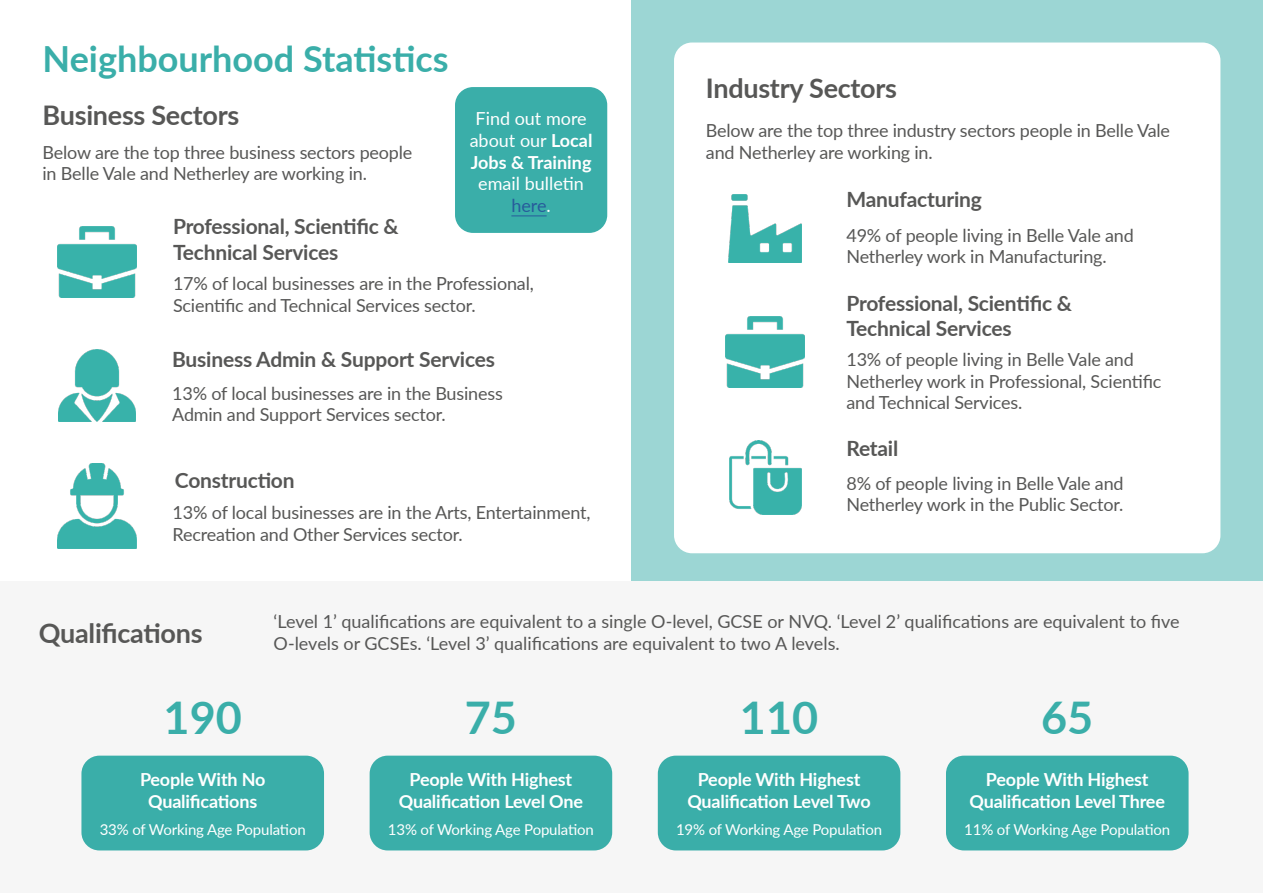
<style>
.page{position:relative;width:1263px;height:893px;background:#fff}
.page>*{position:absolute;margin:0;border:0;box-sizing:border-box;transform-origin:0 0}
.t1{font:700 45px "Lato";color:#3aaea9}
.t2{font:700 36px "Lato";color:#3aaea9}
.t3{font:700 27px "Lato";letter-spacing:-.01em;color:#575756}
.t4{font:700 21px/25.2px "Lato";letter-spacing:-.01em;color:#575756}
.t5{font:18px/21.6px "Lato";letter-spacing:-.01em;color:#575756}
.t6{font:700 18px/21.6px "Lato";letter-spacing:-.01em;color:#fff;text-align:center}
.t7{font:18px/21.6px "Lato";color:#fff;text-align:center}
.t8{font:15px "Lato";letter-spacing:-.01em;color:#fff}
.s1{font-weight:700}
.s2{color:#275b9b}
</style>
<div class="page">
<div style="left:631px;top:0;width:632px;height:582px;background:#9cd6d4"></div>
<div style="left:674px;top:43px;width:546px;height:510px;background:#fff;border-radius:18px"></div>
<img style="left:725px;top:316px;width:79px;height:71px">
<img style="left:728px;top:194px;width:73px;height:69px">
<img style="left:59px;top:350px;width:76px;height:71px">
<div style="left:0;top:582px;width:1263px;height:311px;background:#f6f6f6"></div>
<div style="left:81px;top:756px;width:243px;height:94px;background:#3aaea9;border-radius:18px"></div>
<div style="left:370px;top:756px;width:242px;height:94px;background:#3aaea9;border-radius:18px"></div>
<div style="left:658px;top:756px;width:242px;height:94px;background:#3aaea9;border-radius:18px"></div>
<div style="left:946px;top:756px;width:242px;height:94px;background:#3aaea9;border-radius:18px"></div>
<div style="left:455px;top:87px;width:152px;height:146px;background:#3aaea9;border-radius:18px"></div>
<hr style="left:511px;top:215px;width:36px;height:1px;background:#275b9b">
<img style="left:729px;top:440px;width:72px;height:75px">
<img style="left:58px;top:464px;width:79px;height:84px">
<img style="left:58px;top:227px;width:79px;height:70px">
<h2 class="t2" style="left:43px;top:32px;width:408px">Neighbourhood Statistics</h2>
<h3 class="t3" style="left:43px;top:95px;width:198px">Business Sectors</h3>
<p class="t5" style="left:43px;top:141px;width:371px">Below are the top three business sectors people in Belle Vale and Netherley are working in.</p>
<p class="t4" style="left:173px;top:213px;width:227px">Professional, Scientific &amp;<br>Technical Services</p>
<p class="t5" style="left:173px;top:272px;width:362px">17% of local businesses are in the Professional,<br>Scientific and Technical Services sector.</p>
<p class="t4" style="left:172px;top:346px;width:324px">Business Admin &amp; Support Services</p>
<p class="t5" style="left:172px;top:382px;width:332px">13% of local businesses are in the Business<br>Admin and Support Services sector.</p>
<p class="t7" style="left:470px;top:107px;width:124px">Find out more about our <span class="s1">Local<br>Jobs &amp; Training</span></p>
<p class="t7" style="left:478px;top:172px;width:107px">email bulletin <span class="s2">here</span>.</p>
<p class="t4" style="left:175px;top:467px;width:121px">Construction</p>
<p class="t5" style="left:173px;top:501px;width:419px">13% of local businesses are in the Arts, Entertainment,<br>Recreation and Other Services sector.</p>
<h3 class="t3" style="left:706px;top:68px;width:193px">Industry Sectors</h3>
<p class="t5" style="left:706px;top:119px;width:466px">Below are the top three industry sectors people in Belle Vale and Netherley are working in.</p>
<p class="t4" style="left:846px;top:186px;width:137px">Manufacturing</p>
<p class="t5" style="left:846px;top:224px;width:289px">49% of people living in Belle Vale and<br>Netherley work in Manufacturing.</p>
<p class="t4" style="left:846px;top:290px;width:227px">Professional, Scientific &amp;<br>Technical Services</p>
<p class="t5" style="left:846px;top:348px;width:316px">13% of people living in Belle Vale and<br>Netherley work in Professional, Scientific and Technical Services.</p>
<p class="t4" style="left:846px;top:435px;width:53px">Retail</p>
<p class="t5" style="left:846px;top:471px;width:279px">8% of people living in Belle Vale and<br>Netherley work in the Public Sector.</p>
<h3 class="t3" style="left:39px;top:613px;width:165px">Qualifications</h3>
<p class="t5" style="left:274px;top:610px;width:908px">‘Level 1’ qualifications are equivalent to a single O-level, GCSE or NVQ. ‘Level 2’ qualifications are equivalent to five<br>O-levels or GCSEs. ‘Level 3’ qualifications are equivalent to two A levels.</p>
<h1 class="t1" style="left:164px;top:685px;width:80px">190</h1>
<p class="t6" style="left:140px;top:768px;width:127px">People With No<br>Qualifications</p>
<p class="t8" style="left:100px;top:818px;width:208px">33% of Working Age Population</p>
<h1 class="t1" style="left:465px;top:685px;width:54px">75</h1>
<p class="t6" style="left:399px;top:768px;width:186px">People With Highest<br>Qualification Level One</p>
<p class="t8" style="left:388px;top:818px;width:208px">13% of Working Age Population</p>
<h1 class="t1" style="left:740px;top:685px;width:80px">110</h1>
<p class="t6" style="left:687px;top:768px;width:185px">People With Highest<br>Qualification Level Two</p>
<p class="t8" style="left:676px;top:818px;width:208px">19% of Working Age Population</p>
<h1 class="t1" style="left:1041px;top:685px;width:54px">65</h1>
<p class="t6" style="left:969px;top:768px;width:197px">People With Highest<br>Qualification Level Three</p>
<p class="t8" style="left:964px;top:818px;width:208px">11% of Working Age Population</p>
</div>
